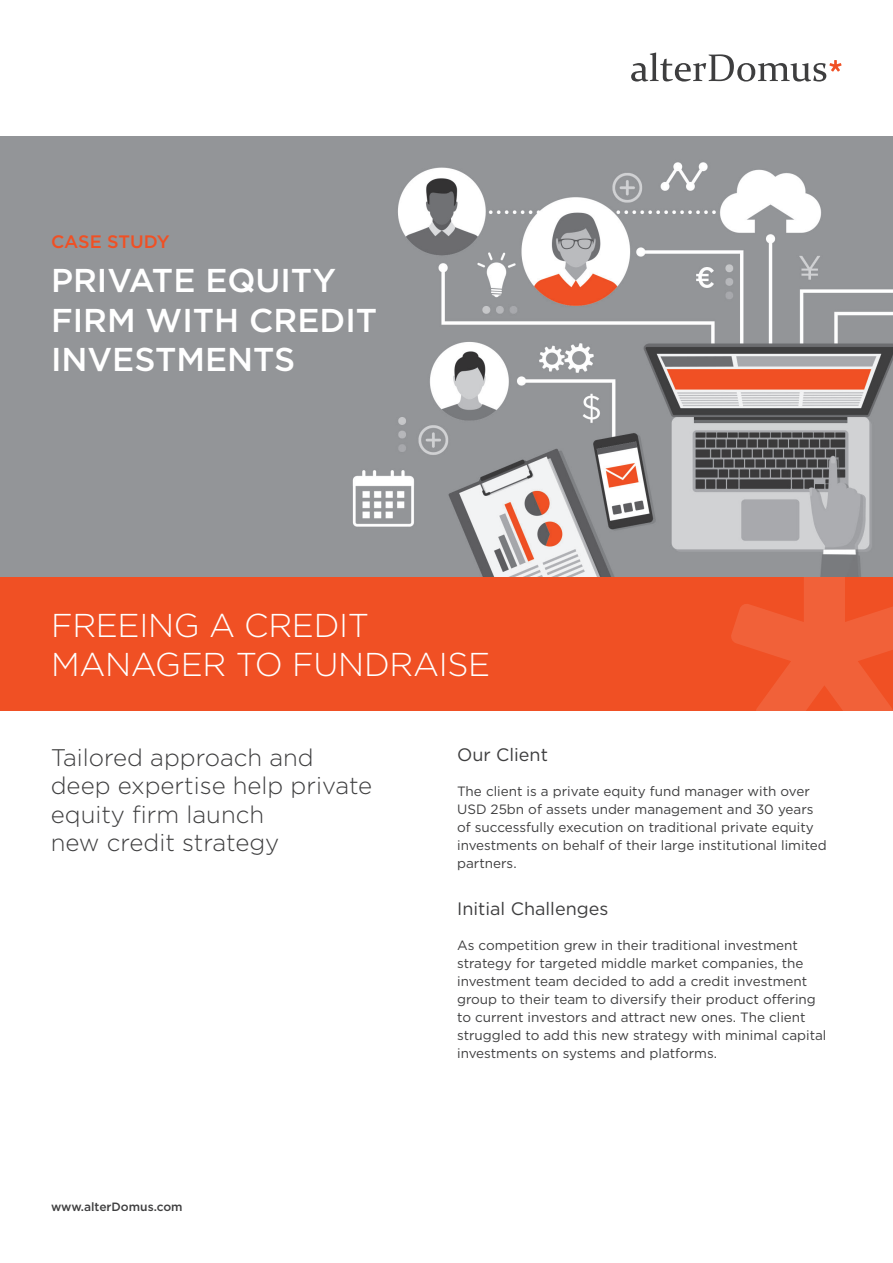
<style>
.page{position:relative;width:893px;height:1263px;background:#fff}
.page>*{position:absolute;margin:0;border:0;box-sizing:border-box;transform-origin:0 0}
.upper_title{font:500 33px/39.6px "Gotham";color:#fff}
.Headline{font:300 33px/39.6px "Gotham";letter-spacing:-.01em;color:#fff}
.intro_text_gris_fonc{font:300 24px/28.5px "Gotham";color:#3e3e3f}
.Column_SubHead{font:18px "Gotham";color:#3e3e3f}
.Case_study_Title{font:500 18px "Gotham";color:#f05024}
.Text{font:13.5px/18px "Gotham";color:#3e3e3f}
.t1{font:500 12px "Gotham";color:#3e3e3f}
</style>
<div class="page">
<svg style="left:631px;top:53px;width:211px;height:29px"></svg>
<img style="left:0;top:136px;width:893px;height:441px">
<div style="left:0;top:577px;width:893px;height:134px;background:#f05024"></div>
<svg style="left:731px;top:577px;width:162px;height:134px"></svg>
<p class="Case_study_Title" style="left:51px;top:230px;width:120px">CASE STUDY</p>
<p class="upper_title" style="left:51px;top:260px;width:328px">PRIVATE EQUITY<br>FIRM WITH CREDIT<br>INVESTMENTS</p>
<p class="Headline" style="left:51px;top:605px;width:441px">FREEING A CREDIT<br>MANAGER TO FUNDRAISE</p>
<p class="intro_text_gris_fonc" style="left:51px;top:743px;width:323px">Tailored approach and deep expertise help private equity firm launch<br>new credit strategy</p>
<p class="t1" style="left:51px;top:1199px;width:133px">www.alterDomus.com</p>
<p class="Column_SubHead" style="left:457px;top:743px;width:92px">Our Client</p>
<p class="Text" style="left:457px;top:782px;width:371px">The client is a private equity fund manager with over USD 25bn of assets under management and 30 years of successfully execution on traditional private equity investments on behalf of their large institutional limited partners.</p>
<p class="Column_SubHead" style="left:457px;top:897px;width:153px">Initial Challenges</p>
<p class="Text" style="left:457px;top:936px;width:371px">As competition grew in their traditional investment strategy for targeted middle market companies, the investment team decided to add a credit investment group to their team to diversify their product offering to current investors and attract new ones. The client struggled to add this new strategy with minimal capital investments on systems and platforms.</p>
</div>
